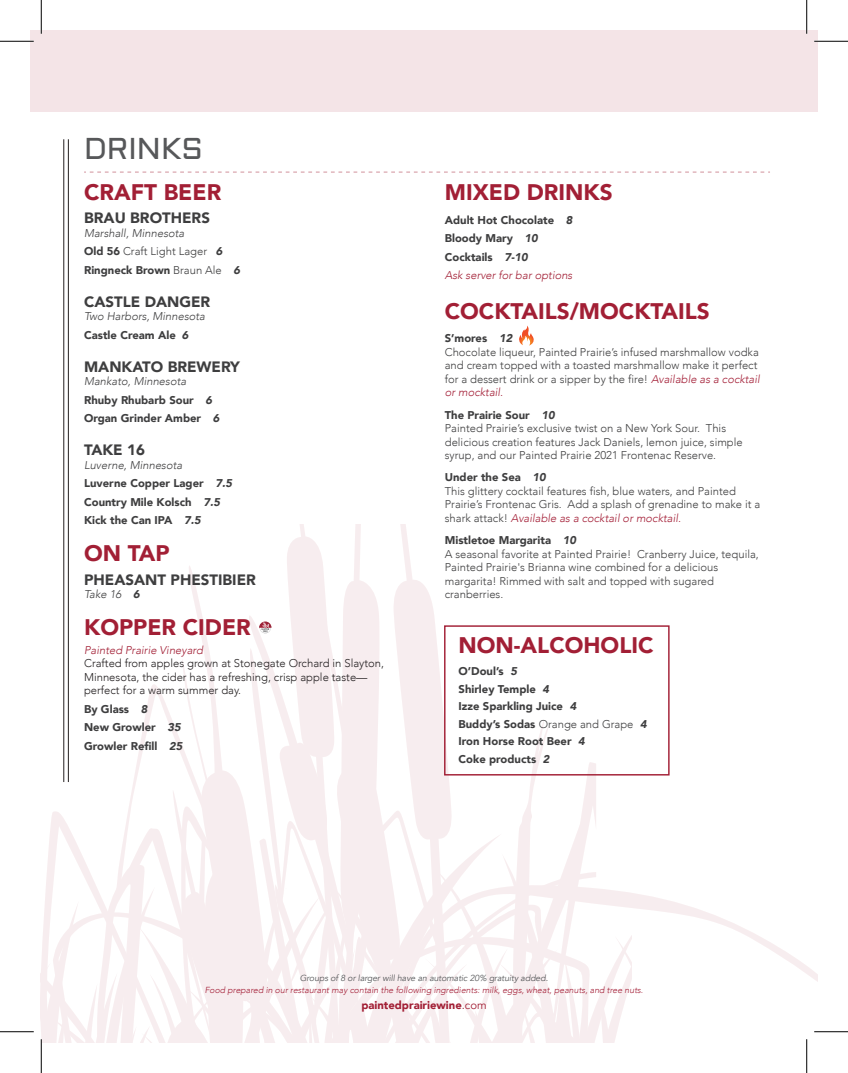
<style>
.page{position:relative;width:848px;height:1073px;background:#fff}
.page>*{position:absolute;margin:0;border:0;box-sizing:border-box;transform-origin:0 0}
.t1{font:30px "Aldrich";color:#57585a}
.t2{font:900 22.5px "Avenir";color:#a21f35}
.t3{font:900 15px "Avenir";color:#3e3e3f}
.t4{font:300 11.25px/13.5px "Avenir";color:#3e3e3f}
.t5{font:900 11.25px/18.5px "Avenir";color:#3e3e3f}
.t6{font:300 11.25px/13.5px "Avenir";color:#231f20}
.t7{font:italic 300 11.25px/18.5px "Avenir";color:#3e3e3f}
.t8{font:900 11.25px "Avenir";color:#a21f35}
.t9{font:italic 300 11.25px "Avenir";color:#a21f35}
.t10{font:italic 300 8.75px "Avenir";color:#a31e36}
.t11{font:italic 8.75px "Avenir";letter-spacing:-.01em;color:#57585a}
.s1{font-style:italic}
.s2{font-weight:900}
.s3{font-weight:900;font-style:italic}
.s4{font-weight:900;font-style:normal}
.s5{font-weight:300;font-style:italic}
.s6{font-weight:300;font-style:italic;color:#a21f35}
.s7{font-style:italic;color:#a31e36}
.s8{font-weight:300}
.s9{font-weight:400}
</style>
<div class="page">
<div style="left:30px;top:30px;width:788px;height:82px;background:#f4e4e7"></div>
<svg style="left:632px;top:893px;width:186px;height:89px"></svg>
<hr style="left:64px;top:139px;width:1px;height:643px;background:#231f20">
<hr style="left:68px;top:139px;width:1px;height:643px;background:#231f20">
<svg style="left:84px;top:172px;width:686px;height:1px"></svg>
<svg style="left:519px;top:325px;width:15px;height:20px"></svg>
<svg style="left:41px;top:524px;width:591px;height:518px"></svg>
<hr style="left:0;top:40px;width:34px;height:2px;background:#fff">
<hr style="left:814px;top:40px;width:34px;height:2px;background:#fff">
<hr style="left:40px;top:0;width:2px;height:34px;background:#fff">
<hr style="left:805px;top:0;width:2px;height:34px;background:#fff">
<hr style="left:0;top:41px;width:34px;height:1px;background:#000">
<hr style="left:814px;top:41px;width:34px;height:1px;background:#000">
<hr style="left:0;top:1031px;width:34px;height:1px;background:#000">
<hr style="left:814px;top:1031px;width:34px;height:1px;background:#000">
<hr style="left:41px;top:0;width:1px;height:34px;background:#000">
<hr style="left:41px;top:1039px;width:1px;height:33px;background:#000">
<hr style="left:806px;top:0;width:1px;height:34px;background:#000">
<hr style="left:806px;top:1039px;width:1px;height:33px;background:#000">
<h1 class="t1" style="left:84px;top:128px;width:120px">DRINKS</h1>
<h2 class="t2" style="left:84px;top:173px;width:139px">CRAFT BEER</h2>
<h3 class="t3" style="left:84px;top:205px;width:127px">BRAU BROTHERS</h3>
<p class="t4" style="left:84px;top:223px;width:158px;line-height:18.5px"><span class="s1">Marshall, Minnesota<br></span><span class="s2">Old 56</span> Craft Light Lager <span class="s3">6<br></span><span class="s2">Ringneck Brown</span> Braun Ale <span class="s3">6</span></p>
<h3 class="t3" style="left:84px;top:288px;width:128px">CASTLE DANGER</h3>
<p class="t7" style="left:84px;top:307px;width:122px">Two Harbors, Minnesota<br><span class="s4">Castle Cream Ale</span> <span class="s2">6</span></p>
<h3 class="t3" style="left:84px;top:353px;width:157px">MANKATO BREWERY</h3>
<p class="t5" style="left:84px;top:371px;width:137px"><span class="s5">Mankato, Minnesota<br></span>Rhuby Rhubarb Sour <span class="s1">6<br></span>Organ Grinder Amber <span class="s1">6</span></p>
<h3 class="t3" style="left:84px;top:437px;width:62px">TAKE 16</h3>
<p class="t5" style="left:84px;top:455px;width:149px"><span class="s5">Luverne, Minnesota<br></span>Luverne Copper Lager <span class="s1">7.5<br></span>Country Mile Kolsch <span class="s1">7.5<br></span>Kick the Can IPA <span class="s1">7.5</span></p>
<h2 class="t2" style="left:84px;top:534px;width:87px">ON TAP</h2>
<h3 class="t3" style="left:84px;top:566px;width:173px">PHEASANT PHESTIBIER</h3>
<p class="t7" style="left:84px;top:585px;width:57px">Take 16 <span class="s2">6</span></p>
<h2 class="t2" style="left:84px;top:608px;width:168px">KOPPER CIDER</h2>
<p class="t9" style="left:84px;top:643px;width:120px">Painted Prairie Vineyard</p>
<p class="t6" style="left:84px;top:656px;width:301px">Crafted from apples grown at Stonegate Orchard in Slayton,<br>Minnesota, the cider has a refreshing, crisp apple taste— perfect for a warm summer day.</p>
<p class="t5" style="left:84px;top:699px;width:100px">By Glass <span class="s1">8<br></span>New Growler <span class="s1">35<br></span>Growler Refill <span class="s1">25</span></p>
<h2 class="t2" style="left:445px;top:173px;width:169px">MIXED DRINKS</h2>
<p class="t5" style="left:445px;top:210px;width:129px">Adult Hot Chocolate <span class="s1">8<br></span>Bloody Mary <span class="s1">10<br></span>Cocktails <span class="s1">7-10<br></span><span class="s6">Ask server for bar options</span></p>
<h2 class="t2" style="left:445px;top:292px;width:266px">COCKTAILS/MOCKTAILS</h2>
<p class="t4" style="left:445px;top:332px;width:316px"><span class="s2">S’mores</span> <span class="s3">12<br></span>Chocolate liqueur, Painted Prairie’s infused marshmallow vodka and cream topped with a toasted marshmallow make it perfect for a dessert drink or a sipper by the fire! <span class="s7">Available as a cocktail or mocktail.</span></p>
<p class="t4" style="left:445px;top:408px;width:299px"><span class="s2">The Prairie Sour</span> <span class="s3">10<br></span>Painted Prairie’s exclusive twist on a New York Sour. This delicious creation features Jack Daniels, lemon juice, simple syrup, and our Painted Prairie 2021 Frontenac Reserve.</p>
<p class="t4" style="left:445px;top:471px;width:317px"><span class="s2">Under the Sea</span> <span class="s3">10<br></span>This glittery cocktail features fish, blue waters, and Painted Prairie’s Frontenac Gris. Add a splash of grenadine to make it a shark attack! <span class="s7">Available as a cocktail or mocktail.</span></p>
<p class="t4" style="left:445px;top:533px;width:315px"><span class="s2">Mistletoe Margarita</span> <span class="s3">10<br></span>A seasonal favorite at Painted Prairie! Cranberry Juice, tequila, Painted Prairie's Brianna wine combined for a delicious margarita! Rimmed with salt and topped with sugared cranberries.</p>
<h2 class="t2" style="left:458px;top:625px;width:196px">NON-ALCOHOLIC</h2>
<p class="t5" style="left:458px;top:662px;width:190px;line-height:17.5px">O’Doul’s <span class="s1">5<br></span>Shirley Temple <span class="s1">4<br></span>Izze Sparkling Juice <span class="s1">4<br></span>Buddy’s Sodas <span class="s8">Orange and Grape</span> <span class="s1">4<br></span>Iron Horse Root Beer <span class="s1">4<br></span>Coke products <span class="s1">2</span></p>
<p class="t11" style="left:300px;top:972px;width:250px">Groups of 8 or larger will have an automatic 20% gratuity added.</p>
<p class="t10" style="left:205px;top:984px;width:440px">Food prepared in our restaurant may contain the following ingredients: milk, eggs, wheat, peanuts, and tree nuts.</p>
<p class="t8" style="left:361px;top:995px;width:127px">paintedprairiewine<span class="s9">.com</span></p>
</div>
